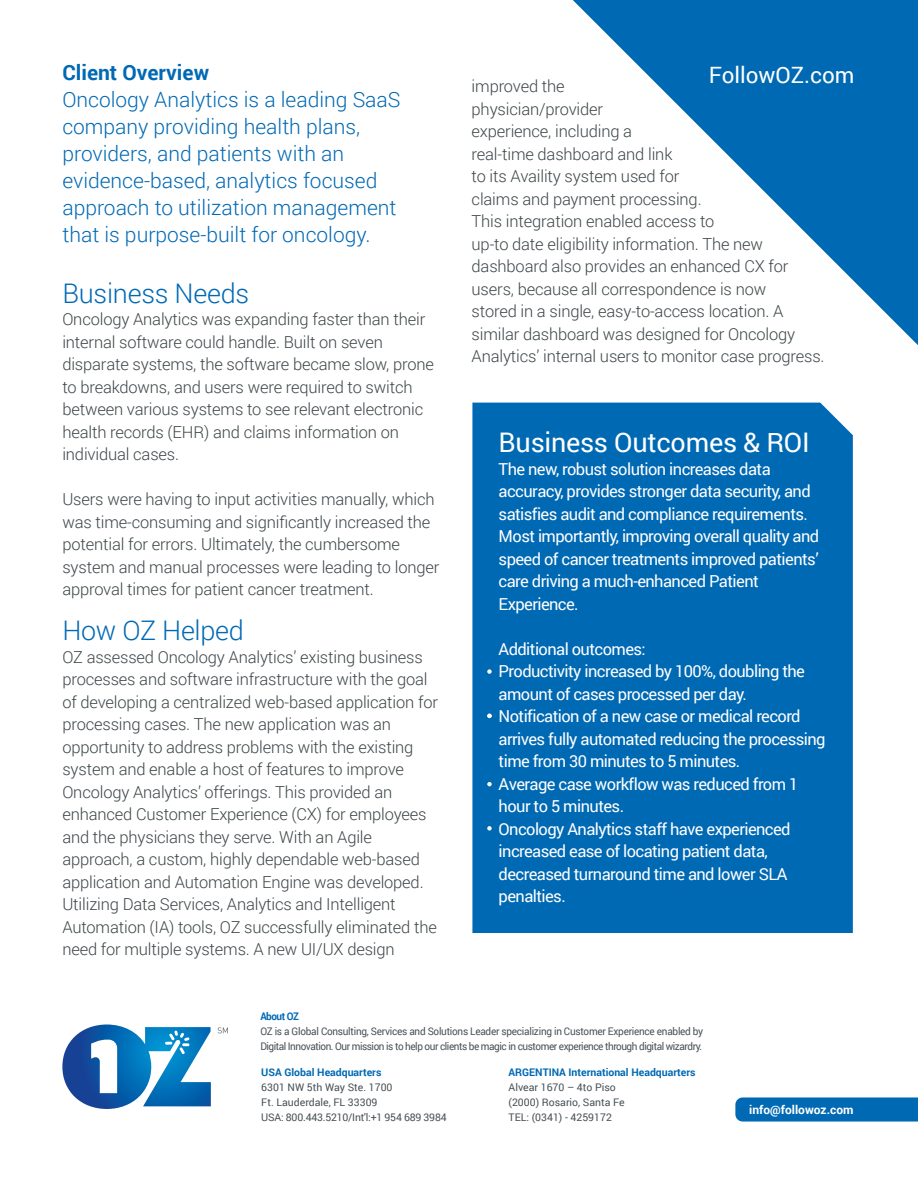
<style>
.page{position:relative;width:918px;height:1188px;background:#fff}
.page>*{position:absolute;margin:0;border:0;box-sizing:border-box;transform-origin:0 0}
.t1{font:300 27px "Roboto";letter-spacing:-.01em;color:#0069b4}
.t2{font:27px "Roboto";letter-spacing:-.01em;color:#fff}
.t3{font:22.5px "Roboto";color:#fff}
.t4{font:300 21px/27px "Roboto";color:#0069b4}
.t5{font:700 21px "Roboto";color:#0069b4}
.t6{font:300 16.5px/22.5px "Roboto";letter-spacing:-.01em;color:#3d4548}
.t7{font:16.5px/22.5px "Roboto";letter-spacing:-.035em;color:#fff}
.t8{font:700 12px "Roboto";color:#fff}
.t9{font:10.5px/15px "Roboto";letter-spacing:-.045em;color:#485156;scale:.95 1}
.t10{font:10.5px/15px "Roboto";color:#485156}
.t11{font:700 10.5px "Roboto";color:#0069b4}
.t12{font:700 10.5px "Roboto";color:#0069b4;scale:.95 1}
</style>
<div class="page">
<div style="left:472px;top:403px;width:381px;height:530px;background:#0069b4"></div>
<svg style="left:573px;top:0;width:345px;height:345px"></svg>
<svg style="left:735px;top:1097px;width:183px;height:25px;background:#0b6fb7"></svg>
<svg style="left:487px;top:669px;width:5px;height:5px"></svg>
<svg style="left:487px;top:714px;width:5px;height:4px"></svg>
<svg style="left:487px;top:826px;width:5px;height:5px"></svg>
<svg style="left:487px;top:782px;width:5px;height:4px"></svg>
<svg style="left:62px;top:1025px;width:149px;height:84px"></svg>
<svg style="left:218px;top:1027px;width:10px;height:6px"></svg>
<p class="t5" style="left:62px;top:58px;width:148px">Client Overview</p>
<p class="t4" style="left:62px;top:85px;width:340px">Oncology Analytics is a leading SaaS company providing health plans, providers, and patients with an evidence-based, analytics focused approach to utilization management that is purpose-built for oncology.</p>
<p class="t6" style="left:472px;top:74px;width:354px">improved the<br>physician/provider<br>experience, including a<br>real-time dashboard and link<br>to its Availity system used for<br>claims and payment processing.<br>This integration enabled access to<br>up-to date eligibility information. The new dashboard also provides an enhanced CX for users, because all correspondence is now<br>stored in a single, easy-to-access location. A similar dashboard was designed for Oncology Analytics’ internal users to monitor case progress.</p>
<h2 class="t3" style="left:709px;top:60px;width:147px">FollowOZ.com</h2>
<h1 class="t1" style="left:62px;top:274px;width:188px">Business Needs</h1>
<p class="t6" style="left:62px;top:307px;width:373px">Oncology Analytics was expanding faster than their internal software could handle. Built on seven disparate systems, the software became slow, prone to breakdowns, and users were required to switch between various systems to see relevant electronic health records (EHR) and claims information on individual cases.</p>
<p class="t6" style="left:62px;top:487px;width:379px">Users were having to input activities manually, which was time-consuming and significantly increased the potential for errors. Ultimately, the cumbersome system and manual processes were leading to longer approval times for patient cancer treatment.</p>
<h1 class="t1" style="left:62px;top:612px;width:183px">How OZ Helped</h1>
<p class="t6" style="left:62px;top:645px;width:377px">OZ assessed Oncology Analytics’ existing business processes and software infrastructure with the goal of developing a centralized web-based application for processing cases. The new application was an opportunity to address problems with the existing system and enable a host of features to improve Oncology Analytics’ offerings. This provided an enhanced Customer Experience (CX) for employees and the physicians they serve. With an Agile approach, a custom, highly dependable web-based application and Automation Engine was developed.<br>Utilizing Data Services, Analytics and Intelligent Automation (IA) tools, OZ successfully eliminated the need for multiple systems. A new UI/UX design</p>
<h1 class="t2" style="left:499px;top:424px;width:313px">Business Outcomes &amp; ROI</h1>
<p class="t7" style="left:499px;top:457px;width:322px">The new, robust solution increases data accuracy, provides stronger data security, and satisfies audit and compliance requirements.<br>Most importantly, improving overall quality and speed of cancer treatments improved patients’ care driving a much-enhanced Patient Experience.</p>
<p class="t7" style="left:499px;top:637px;width:328px">Additional outcomes:<br>Productivity increased by 100%, doubling the amount of cases processed per day.<br>Notification of a new case or medical record arrives fully automated reducing the processing time from 30 minutes to 5 minutes.<br>Average case workflow was reduced from 1 hour to 5 minutes.<br>Oncology Analytics staff have experienced increased ease of locating patient data, decreased turnaround time and lower SLA penalties.</p>
<p class="t12" style="left:260px;top:1009px;width:42px">About OZ</p>
<p class="t9" style="left:260px;top:1024px;width:468px">OZ is a Global Consulting, Services and Solutions Leader specializing in Customer Experience enabled by<br>Digital Innovation. Our mission is to help our clients be magic in customer experience through digital wizardry.</p>
<p class="t11" style="left:261px;top:1064px;width:122px">USA Global Headquarters</p>
<p class="t10" style="left:261px;top:1079px;width:187px">6301 NW 5th Way Ste. 1700<br>Ft. Lauderdale, FL 33309<br>USA: 800.443.5210/Int'l:+1 954 689 3984</p>
<p class="t11" style="left:509px;top:1064px;width:188px">ARGENTINA International Headquarters</p>
<p class="t10" style="left:509px;top:1079px;width:118px">Alvear 1670 – 4to Piso (2000) Rosario, Santa Fe<br>TEL: (0341) - 4259172</p>
<p class="t8" style="left:749px;top:1101px;width:106px">info@followoz.com</p>
</div>
